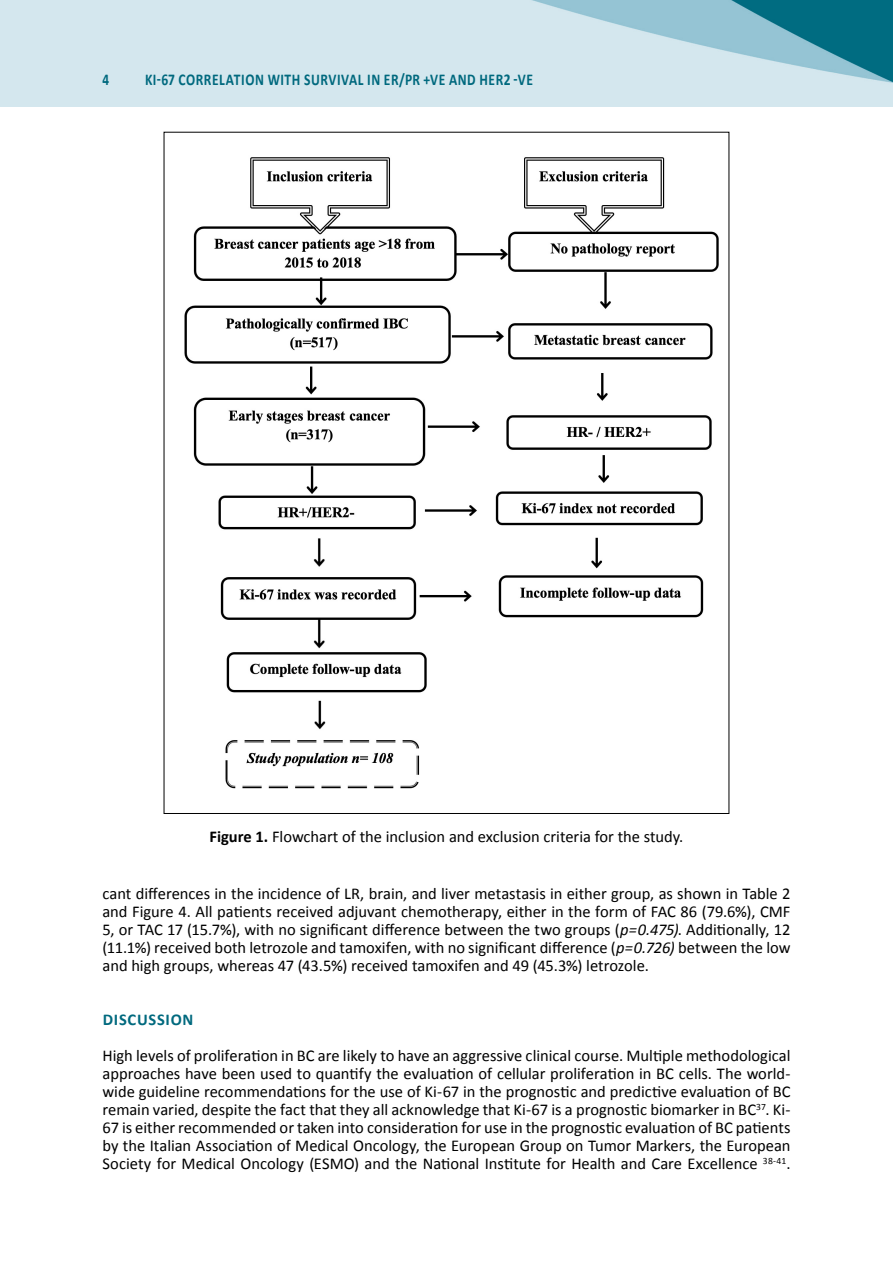
<style>
.page{position:relative;width:893px;height:1263px;background:#fff}
.page>*{position:absolute;margin:0;border:0;box-sizing:border-box;transform-origin:0 0}
.t1{font:16.5px/18px "Calibri";color:#000;text-align:justify}
.t2{font:700 16.5px "Calibri";letter-spacing:.04em;color:#00697e;scale:.82 1}
.t3{font:700 16.5px "Calibri";letter-spacing:.04em;color:#00697e}
.t4{font:700 16.5px "Calibri";letter-spacing:.04em;color:#00697e;scale:.8 1}
.s1{font-weight:700}
.s2{font-style:italic}
</style>
<div class="page">
<img style="left:0;top:0;width:893px;height:106px">
<img style="left:184px;top:157px;width:535px;height:632px">
<p class="t4" style="left:102px;top:69px;width:10px">4</p>
<p class="t2" style="left:145px;top:69px;width:475px">KI-67 CORRELATION WITH SURVIVAL IN ER/PR +VE AND HER2 -VE</p>
<p class="t1" style="left:209px;top:827px;width:475px"><span class="s1">Figure 1.</span> Flowchart of the inclusion and exclusion criteria for the study.</p>
<p class="t1" style="left:102px;top:884px;width:689px">cant differences in the incidence of LR, brain, and liver metastasis in either group, as shown in Table 2 and Figure 4. All patients received adjuvant chemotherapy, either in the form of FAC 86 (79.6%), CMF 5, or TAC 17 (15.7%), with no significant difference between the two groups (<span class="s2">p=0.475)</span>. Additionally, 12 (11.1%) received both letrozole and tamoxifen, with no significant difference (<span class="s2">p=0.726)</span> between the low and high groups, whereas 47 (43.5%) received tamoxifen and 49 (45.3%) letrozole.</p>
<p class="t3" style="left:103px;top:1009px;width:92px">DISCUSSION</p>
<p class="t1" style="left:102px;top:1046px;width:689px">High levels of proliferation in BC are likely to have an aggressive clinical course. Multiple methodological approaches have been used to quantify the evaluation of cellular proliferation in BC cells. The world&shy;wide guideline recommendations for the use of Ki-67 in the prognostic and predictive evaluation of BC remain varied, despite the fact that they all acknowledge that Ki-67 is a prognostic biomarker in BC<sup>37</sup>. Ki-67 is either recommended or taken into consideration for use in the prognostic evaluation of BC patients by the Italian Association of Medical Oncology, the European Group on Tumor Markers, the European Society for Medical Oncology (ESMO) and the National Institute for Health and Care Excellence <sup>38-41</sup>.</p>
</div>
